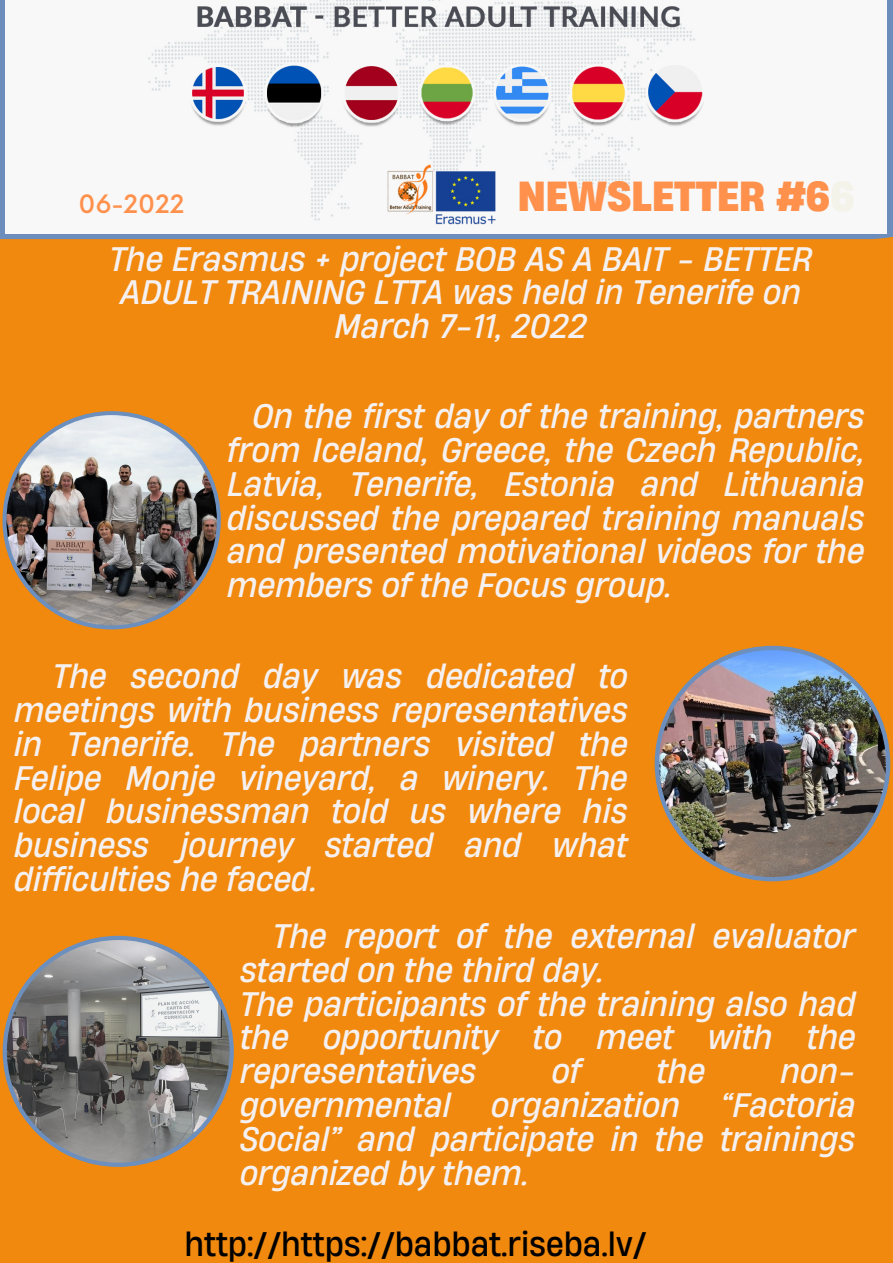
<style>
.page{position:relative;width:893px;height:1263px;background:#f1890e}
.page>*{position:absolute;margin:0;border:0;box-sizing:border-box;transform-origin:0 0}
.t1{font:700 39.53px "Heading Now 66";color:#ff914d}
.t2{font:italic 32.03px/33.8px "Heading Now 64";color:#f6f1f1;text-align:justify}
.t3{font:32.03px "Heading Now 64";color:#000}
.t4{font:500 24.67px "Now";color:#ff914d}
.s1{color:#f4f3ea}
</style>
<div class="page">
<svg style="left:0;top:0;width:893px;height:239px;fill:#6d8ebd"></svg>
<img style="left:3px;top:411px;width:218px;height:218px">
<img style="left:654px;top:646px;width:236px;height:235px">
<img style="left:5px;top:0;width:882px;height:233px">
<svg style="left:3px;top:936px;width:231px;height:231px"></svg>
<p class="t4" style="left:78px;top:190px;width:107px">06-2022</p>
<p class="t1" style="left:518px;top:170px;width:339px">NEWSLETTER #6<span class="s1">6</span></p>
<p class="t2" style="left:109px;top:241px;width:704px;text-align:center">The Erasmus + project BOB AS A BAIT - BETTER<br>ADULT TRAINING LTTA was held in Tenerife on<br>March 7-11, 2022</p>
<p class="t2" style="left:227px;top:399px;width:639px;text-indent:25px">On the first day of the training, partners from Iceland, Greece, the Czech Republic, Latvia, Tenerife, Estonia and Lithuania discussed the prepared training manuals and presented motivational videos for the members of the Focus group.</p>
<p class="t2" style="left:14px;top:659px;width:615px;text-indent:39px">The second day was dedicated to meetings with business representatives in Tenerife. The partners visited the Felipe Monje vineyard, a winery. The local businessman told us where his business journey started and what difficulties he faced.</p>
<p class="t2" style="left:240px;top:919px;width:617px;text-align:left;text-indent:33px">The report of the external evaluator started on the third day.<br>The participants of the training also had the opportunity to meet with the representatives</p>
<p class="t2" style="left:552px;top:1054px;width:31px">of</p>
<p class="t2" style="left:656px;top:1054px;width:50px">the</p>
<p class="t2" style="left:780px;top:1054px;width:77px">non-</p>
<p class="t2" style="left:240px;top:1087px;width:617px;text-indent:480px">“Factoria Social” and participate in the trainings organized by them.</p>
<p class="t2" style="left:240px;top:1087px;width:212px">governmental</p>
<p class="t2" style="left:491px;top:1087px;width:190px">organization</p>
<p class="t3" style="left:184px;top:1222px;width:464px">http://https://babbat.riseba.lv/</p>
</div>
